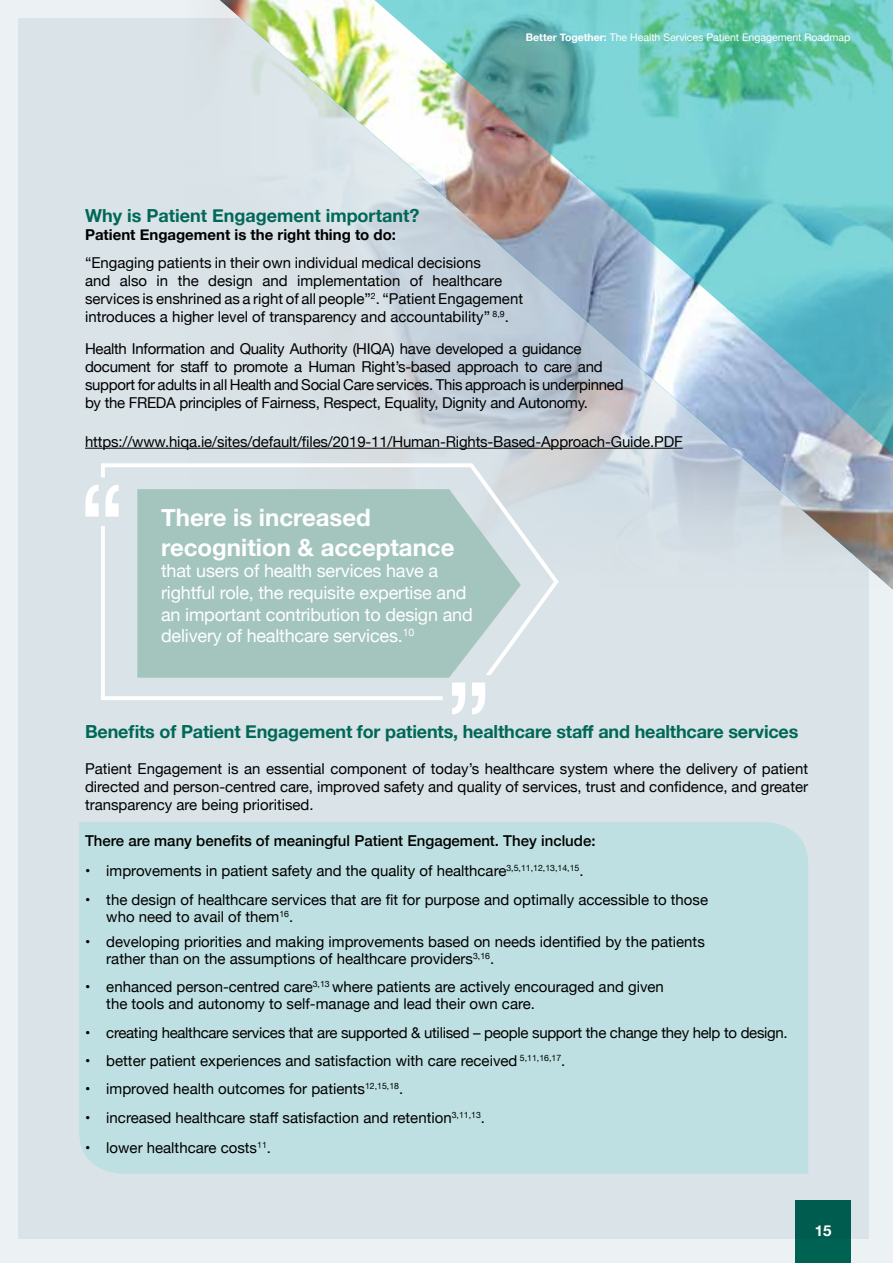
<style>
.page{position:relative;width:893px;height:1263px;background:#ecf1f4}
.page>*{position:absolute;margin:0;border:0;box-sizing:border-box;transform-origin:0 0}
.t1{font:700 24px/30px "Helvetica Neue";color:#fff}
.t2{font:18px/21.6px "Helvetica Neue";letter-spacing:-.01em;color:#fff}
.t3{font:700 18px "Helvetica Neue";letter-spacing:-.01em;color:#006857}
.t4{font:15px/18px "Helvetica Neue";color:#000}
.t5{font:15px/18px "Helvetica Neue";letter-spacing:-.02em;color:#000}
.t6{font:500 15px "Helvetica Neue";color:#000}
.t7{font:700 15px "Helvetica Neue";color:#000}
.t8{font:700 15px "Helvetica Neue";color:#fff}
.t9{font:10.5px "Helvetica Neue";color:#fff}
.s1{font-weight:700}
</style>
<div class="page">
<div style="left:18px;top:19px;width:851px;height:1220px;background:#d9e3e8"></div>
<div style="left:79px;top:822px;width:729px;height:352px;background:#bee0e2"></div>
<div style="left:795px;top:1200px;width:55px;height:63px;background:#005c4f"></div>
<img style="left:220px;top:0;width:673px;height:589px">
<img style="left:268px;top:0;width:625px;height:536px">
<hr style="left:85px;top:448px;width:598px;height:1px;background:#000">
<svg style="left:85px;top:485px;width:14px;height:32px"></svg>
<svg style="left:101px;top:463px;width:458px;height:212px"></svg>
<svg style="left:101px;top:526px;width:342px;height:174px;fill:#a3c5be"></svg>
<svg style="left:452px;top:682px;width:33px;height:32px"></svg>
<p class="t9" style="left:526px;top:29px;width:326px"><span class="s1">Better Together:</span> The Health Services Patient Engagement Roadmap</p>
<p class="t3" style="left:85px;top:201px;width:336px">Why is Patient Engagement important?</p>
<p class="t7" style="left:85px;top:223px;width:313px">Patient Engagement is the right thing to do:</p>
<p class="t4" style="left:85px;top:255px;width:440px">“Engaging patients in their own individual medical decisions<br>and also in the design and implementation of healthcare services is enshrined as a right of all people”<sup>2</sup>. “Patient Engagement introduces a higher level of transparency and accountability” <sup>8,9</sup>.</p>
<p class="t5" style="left:85px;top:340px;width:540px">Health Information and Quality Authority (HIQA) have developed a guidance document for staff to promote a Human Right’s-based approach to care and support for adults in all Health and Social Care services. This approach is underpinned by the FREDA principles of Fairness, Respect, Equality, Dignity and Autonomy.</p>
<p class="t4" style="left:85px;top:433px;width:599px">https://www.hiqa.ie/sites/default/files/2019-11/Human-Rights-Based-Approach-Guide.PDF</p>
<h1 class="t1" style="left:161px;top:503px;width:295px">There is increased recognition &amp; acceptance</h1>
<p class="t2" style="left:161px;top:561px;width:313px">that users of health services have a rightful role, the requisite expertise and an important contribution to design and delivery of healthcare services.<sup>10</sup></p>
<p class="t3" style="left:85px;top:718px;width:715px">Benefits of Patient Engagement for patients, healthcare staff and healthcare services</p>
<p class="t4" style="left:85px;top:761px;width:725px;text-align:justify">Patient Engagement is an essential component of today’s healthcare system where the delivery of patient directed and person-centred care, improved safety and quality of services, trust and confidence, and greater transparency are being prioritised.</p>
<p class="t6" style="left:85px;top:829px;width:512px">There are many benefits of meaningful Patient Engagement. They include:</p>
<p class="t4" style="left:85px;top:862px;width:500px">• improvements in patient safety and the quality of healthcare<sup>3,5,11,12,13,14,15</sup>.</p>
<p class="t4" style="left:106px;top:892px;width:603px;line-height:17.2px;text-indent:-21px">• the design of healthcare services that are fit for purpose and optimally accessible to those who need to avail of them<sup>16</sup>.</p>
<p class="t4" style="left:106px;top:934px;width:600px;line-height:17.2px;text-indent:-21px">• developing priorities and making improvements based on needs identified by the patients rather than on the assumptions of healthcare providers<sup>3,16</sup>.</p>
<p class="t4" style="left:106px;top:979px;width:559px;line-height:17.2px;text-indent:-21px">• enhanced person-centred care<sup>3,13</sup> where patients are actively encouraged and given the tools and autonomy to self-manage and lead their own care.</p>
<p class="t5" style="left:85px;top:1025px;width:704px">• creating healthcare services that are supported &amp; utilised – people support the change they help to design.</p>
<p class="t4" style="left:85px;top:1053px;width:482px">• better patient experiences and satisfaction with care received <sup>5,11,16,17</sup>.</p>
<p class="t4" style="left:85px;top:1080px;width:320px">• improved health outcomes for patients<sup>12,15,18</sup>.</p>
<p class="t4" style="left:85px;top:1110px;width:401px">• increased healthcare staff satisfaction and retention<sup>3,11,13</sup>.</p>
<p class="t4" style="left:85px;top:1140px;width:187px">• lower healthcare costs<sup>11</sup>.</p>
<p class="t8" style="left:815px;top:1219px;width:18px">15</p>
</div>
